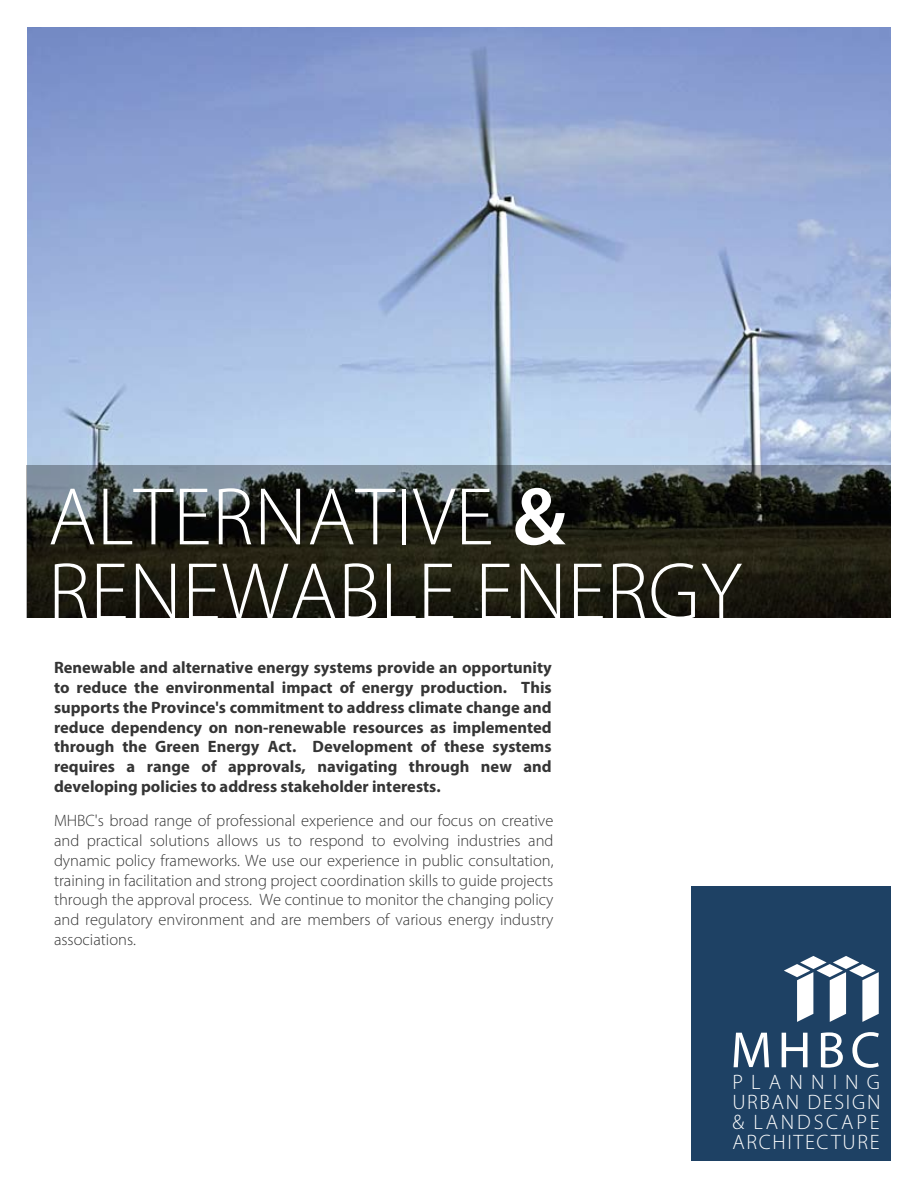
<style>
.page{position:relative;width:918px;height:1188px;background:#fff}
.page>*{position:absolute;margin:0;border:0;box-sizing:border-box;transform-origin:0 0}
.t1{font:300 82.5px/75px "Myriad Pro";letter-spacing:.005em;color:#fff}
.t2{font:51.3px "Myriad Pro";color:#fff}
.t3{font:300 21px/19.8px "Myriad Pro";letter-spacing:.085em;color:#fff;text-align:justify}
.t4{font:300 16.5px/19.8px "Myriad Pro";color:#353535;text-align:justify}
.t5{font:700 16.5px/19.8px "Myriad Pro";color:#353535;text-align:justify}
.s1{font-weight:600}
</style>
<div class="page">
<img style="left:27px;top:27px;width:864px;height:438px">
<svg style="left:27px;top:465px;width:864px;height:153px;background:#292b24"></svg>
<div style="left:691px;top:886px;width:200px;height:275px;background:#1e4164"></div>
<svg style="left:784px;top:956px;width:95px;height:66px"></svg>
<h1 class="t1" style="left:48px;top:479px;width:695px">ALTERNATIVE <span class="s1">&amp;<br></span>RENEWABLE ENERGY</h1>
<p class="t5" style="left:54px;top:657px;width:499px">Renewable and alternative energy systems provide an opportunity to reduce the environmental impact of energy production. This supports the Province's commitment to address climate change and reduce dependency on non-renewable resources as implemented through the Green Energy Act. Development of these systems requires a range of approvals, navigating through new and developing policies to address stakeholder interests.</p>
<p class="t4" style="left:54px;top:811px;width:501px">MHBC's broad range of professional experience and our focus on creative and practical solutions allows us to respond to evolving industries and dynamic policy frameworks. We use our experience in public consultation, training in facilitation and strong project coordination skills to guide projects through the approval process. We continue to monitor the changing policy and regulatory environment and are members of various energy industry associations.</p>
<h2 class="t2" style="left:731px;top:1018px;width:151px">MHBC</h2>
<p class="t3" style="left:732px;top:1072px;width:150px">PLANNING URBAN DESIGN &amp; LANDSCAPE ARCHITECTURE</p>
</div>
